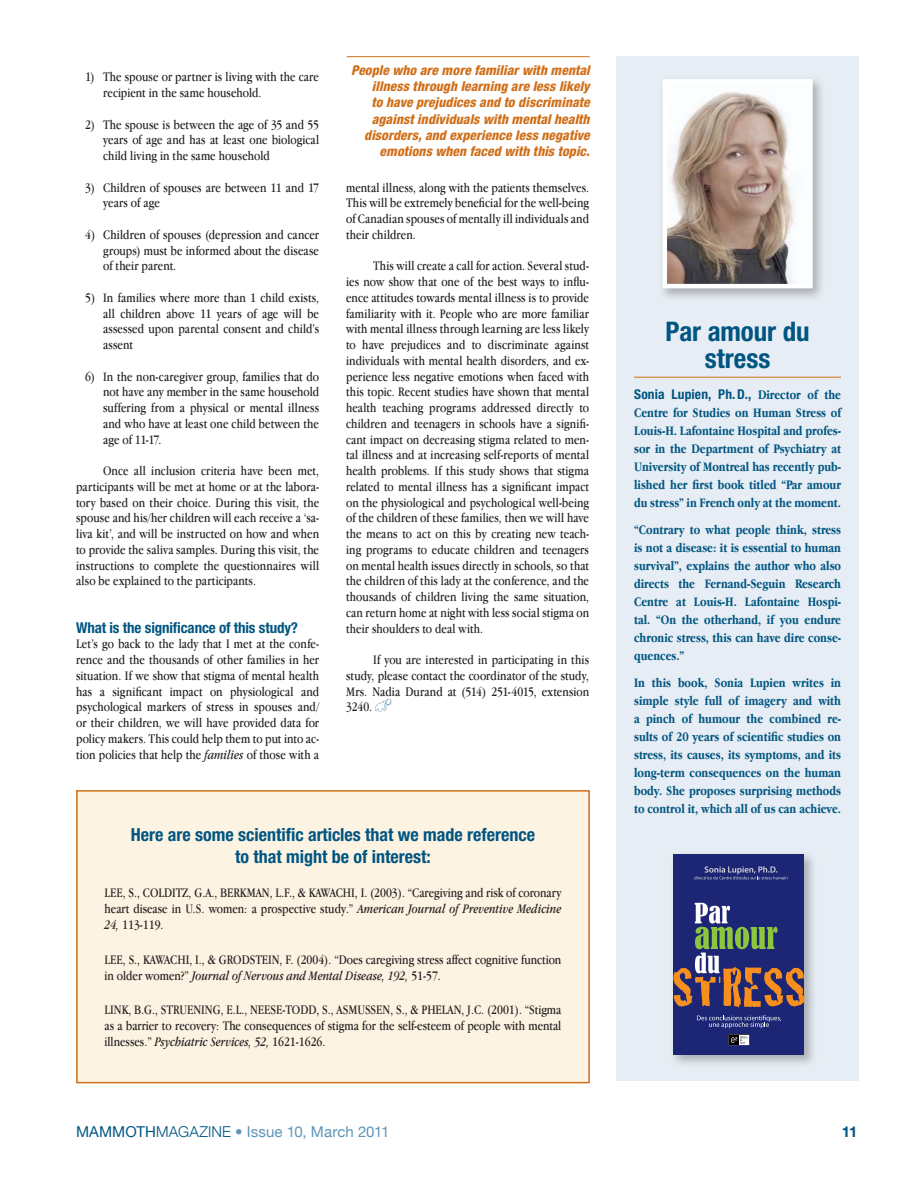
<style>
.page{position:relative;width:918px;height:1188px;background:#fff}
.page>*{position:absolute;margin:0;border:0;box-sizing:border-box;transform-origin:0 0}
.t1{font:700 condensed 27px/27px "Helvetica Neue";color:#005581;text-align:center}
.t2{font:700 condensed 18px/21.6px "Helvetica Neue";color:#005581;text-align:center}
.t3{font:15px "Helvetica Neue";letter-spacing:.005em;color:#5e95b8}
.t4{font:700 condensed 15px "Helvetica Neue";letter-spacing:-.01em;color:#005581}
.t5{font:700 15px "Helvetica Neue";color:#005581}
.t6{font:13.5px/15.8px "Apple Garamond";color:#231f20;text-align:justify}
.t7{font:700 13.5px/18px "Apple Garamond";color:#005581;text-align:justify}
.t8{font:italic 800 condensed 13.5px/16.2px "Helvetica Neue";letter-spacing:.005em;color:#d06f19;text-align:right}
.t9{font:700 condensed 13.5px "Helvetica Neue";letter-spacing:.01em;color:#005581}
.s1{font-style:italic}
.s2{font-family:"Apple Garamond";font-stretch:normal}
.s3{color:#005581}
.s4{font-weight:300;color:#005581}
</style>
<div class="page">
<svg style="left:375px;top:699px;width:17px;height:12px"></svg>
<hr style="left:347px;top:56px;width:243px;height:1px;background:#d06f19">
<div style="left:77px;top:791px;width:512px;height:292px;background:#fdf3e2"></div>
<div style="left:76px;top:790px;width:514px;height:293px;border:2px solid #d06f19"></div>
<div style="left:616px;top:57px;width:243px;height:1024px;background:#e7edf4"></div>
<hr style="left:634px;top:377px;width:207px;height:1px;background:#d06f19">
<img style="left:673px;top:854px;width:141px;height:210px">
<div style="left:674px;top:854px;width:130px;height:201px;background:#1c2674"></div>
<svg style="left:673px;top:903px;width:132px;height:104px"></svg>
<svg style="left:694px;top:866px;width:94px;height:13px"></svg>
<svg style="left:697px;top:1015px;width:84px;height:13px"></svg>
<svg style="left:729px;top:1035px;width:20px;height:10px"></svg>
<img style="left:668px;top:84px;width:140px;height:199px">
<div style="left:663px;top:79px;width:150px;height:209px;border:4px solid #fff"></div>
<p class="t6" style="left:103px;top:70px;width:218px;text-indent:-18px">1) The spouse or partner is living with the care recipient in the same household.</p>
<p class="t6" style="left:103px;top:118px;width:218px;text-indent:-18px">2) The spouse is between the age of 35 and 55 years of age and has at least one biological child living in the same household</p>
<p class="t6" style="left:103px;top:181px;width:218px;text-indent:-18px">3) Children of spouses are between 11 and 17 years of age</p>
<p class="t6" style="left:103px;top:228px;width:217px;text-indent:-18px">4) Children of spouses (depression and cancer groups) must be informed about the disease of their parent.</p>
<p class="t6" style="left:103px;top:291px;width:218px;text-indent:-18px">5) In families where more than 1 child exists, all children above 11 years of age will be assessed upon parental consent and child’s assent</p>
<p class="t6" style="left:103px;top:370px;width:218px;text-indent:-18px">6) In the non-caregiver group, families that do not have any member in the same household suffering from a physical or mental illness and who have at least one child between the age of 11-17.</p>
<p class="t6" style="left:76px;top:464px;width:245px;text-indent:27px">Once all inclusion criteria have been met, participants will be met at home or at the labora&shy;tory based on their choice. During this visit, the spouse and his/her children will each receive a ‘sa&shy;liva kit’, and will be instructed on how and when to provide the saliva samples. During this visit, the instructions to complete the questionnaires will also be explained to the participants.</p>
<p class="t4" style="left:76px;top:622px;width:224px">What is the significance of this study?</p>
<p class="t6" style="left:76px;top:637px;width:245px">Let’s go back to the lady that I met at the confe&shy;rence and the thousands of other families in her situation. If we show that stigma of mental health has a significant impact on physiological and psychological markers of stress in spouses and/ or their children, we will have provided data for policy makers. This could help them to put into ac&shy;tion policies that help the <span class="s1">families</span> of those with a</p>
<p class="t8" style="left:351px;top:63px;width:240px">People who are more familiar with mental illness through learning are less likely<br>to have prejudices and to discriminate against individuals with mental health disorders, and experience less negative emotions when faced with this topic.</p>
<p class="t6" style="left:346px;top:181px;width:244px">mental illness, along with the patients themselves.<br>This will be extremely beneficial for the well-being of Canadian spouses of mentally ill individuals and their children.</p>
<p class="t6" style="left:346px;top:259px;width:245px;text-indent:27px">This will create a call for action. Several stud&shy;ies now show that one of the best ways to influ&shy;ence attitudes towards mental illness is to provide familiarity with it. People who are more familiar with mental illness through learning are less likely to have prejudices and to discriminate against individuals with mental health disorders, and ex&shy;perience less negative emotions when faced with this topic. Recent studies have shown that mental health teaching programs addressed directly to children and teenagers in schools have a signifi&shy;cant impact on decreasing stigma related to men&shy;tal illness and at increasing self-reports of mental health problems. If this study shows that stigma related to mental illness has a significant impact on the physiological and psychological well-being of the children of these families, then we will have the means to act on this by creating new teach&shy;ing programs to educate children and teenagers on mental health issues directly in schools, so that the children of this lady at the conference, and the thousands of children living the same situation, can return home at night with less social stigma on their shoulders to deal with.</p>
<p class="t6" style="left:346px;top:653px;width:245px;text-indent:27px">If you are interested in participating in this study, please contact the coordinator of the study, Mrs. Nadia Durand at (514) 251-4015, extension 3240.</p>
<h2 class="t2" style="left:131px;top:825px;width:406px">Here are some scientific articles that we made reference to that might be of interest:</h2>
<p class="t6" style="left:105px;top:886px;width:458px;line-height:16.2px">LEE, S., COLDITZ, G.A., BERKMAN, L.F., &amp; KAWACHI, I. (2003). “Caregiving and risk of coronary heart disease in U.S. women: a prospective study.” <span class="s1">American Journal of Preventive Medicine 24,</span> 113-119.</p>
<p class="t6" style="left:105px;top:952px;width:458px;line-height:16.2px">LEE, S., KAWACHI, I., &amp; GRODSTEIN, F. (2004). “Does caregiving stress affect cognitive function in older women?” <span class="s1">Journal of Nervous and Mental Disease, 192,</span> 51-57.</p>
<p class="t6" style="left:105px;top:1003px;width:458px;line-height:16.2px">LINK, B.G., STRUENING, E.L., NEESE-TODD, S., ASMUSSEN, S., &amp; PHELAN, J.C. (2001). “Stigma as a barrier to recovery: The consequences of stigma for the self-esteem of people with mental illnesses.” <span class="s1">Psychiatric Services, 52,</span> 1621-1626.</p>
<h1 class="t1" style="left:666px;top:320px;width:146px">Par amour du stress</h1>
<p class="t9" style="left:634px;top:390px;width:208px">Sonia Lupien, Ph. D., <span class="s2">Director of the</span></p>
<p class="t7" style="left:634px;top:405px;width:209px">Centre for Studies on Human Stress of Louis-H. Lafontaine Hospital and profes&shy;sor in the Department of Psychiatry at University of Montreal has recently pub&shy;lished her first book titled “Par amour du stress” in French only at the moment.</p>
<p class="t7" style="left:634px;top:522px;width:209px">“Contrary to what people think, stress is not a disease: it is essential to human survival”, explains the author who also directs the Fernand-Seguin Research Centre at Louis-H. Lafontaine Hospi&shy;tal. “On the otherhand, if you endure chronic stress, this can have dire conse&shy;quences.”</p>
<p class="t7" style="left:634px;top:675px;width:209px">In this book, Sonia Lupien writes in simple style full of imagery and with a pinch of humour the combined re&shy;sults of 20 years of scientific studies on stress, its causes, its symptoms, and its long-term consequences on the human body. She proposes surprising methods to control it, which all of us can achieve.</p>
<p class="t3" style="left:76px;top:1122px;width:315px"><span class="s3">MAMMOTH</span><span class="s4">MAGAZINE</span> • Issue 10, March 2011</p>
<p class="t5" style="left:842px;top:1122px;width:17px">11</p>
</div>
